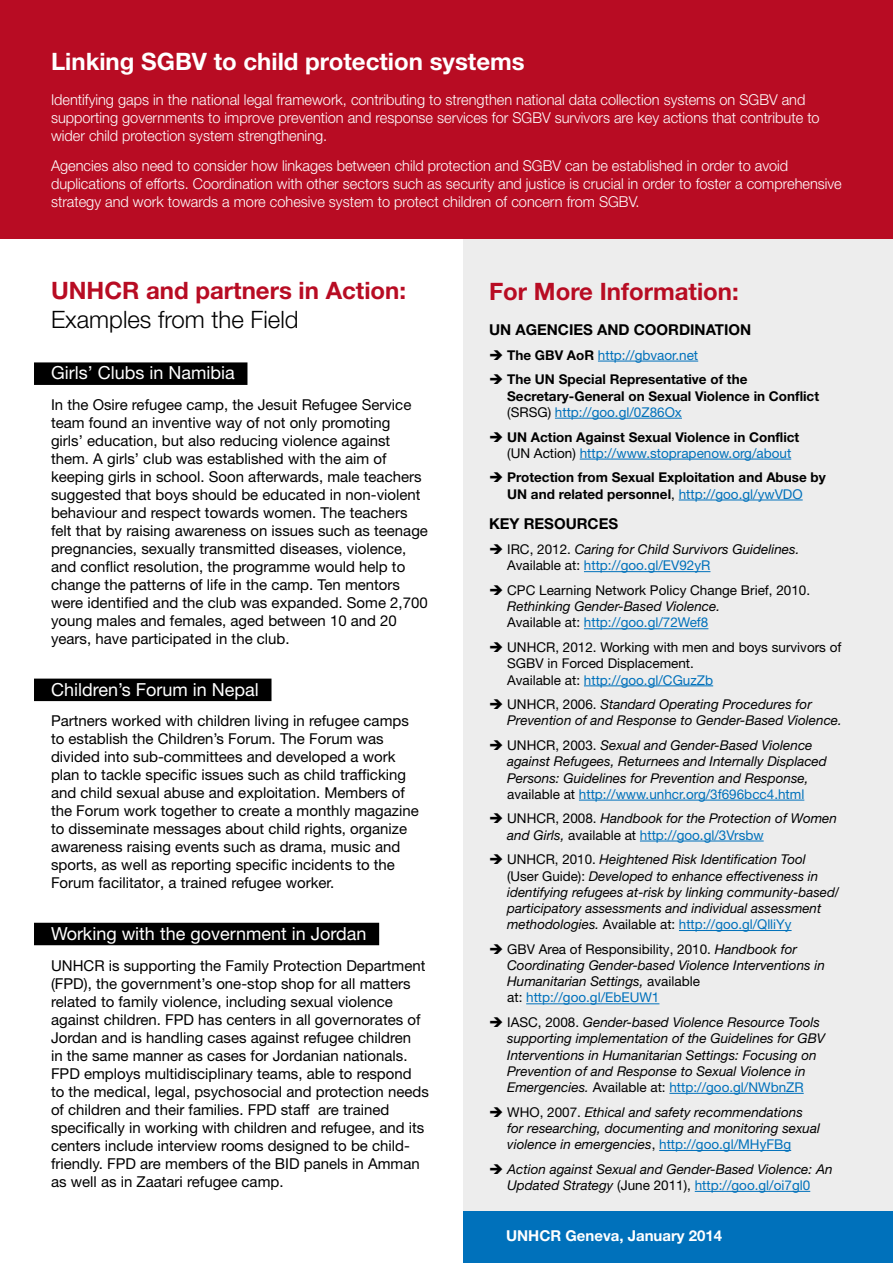
<style>
.page{position:relative;width:893px;height:1263px;background:#fff}
.page>*{position:absolute;margin:0;border:0;box-sizing:border-box;transform-origin:0 0}
.t1{font:700 24px "Helvetica Neue CE";color:#b80c23}
.t2{font:700 24px "Helvetica Neue CE";color:#fff}
.t3{font:300 24px "Helvetica Neue CE";color:#000}
.t4{font:18px "Helvetica Neue CE";color:#fff}
.t5{font:15px/18px "Helvetica Neue CE";color:#000}
.t6{font:300 15px/18px "Helvetica Neue CE";color:#fff}
.t7{font:700 15px "Helvetica Neue CE";color:#000}
.t8{font:700 15px "Helvetica Neue CE";color:#fff}
.t9{font:italic 13.5px/16.2px "Helvetica Neue CE";color:#000}
.t10{font:700 13.5px/16.2px "Helvetica Neue CE";color:#000}
.t11{font:13.5px/16.2px "Helvetica Neue CE";color:#000}
.t12{font:13.5px "Helvetica Neue CE";color:#0071bb}
.s1{color:#000}
.s2{font-weight:700;color:#000}
.s3{font-weight:400}
.s4{font-weight:400;color:#0071bb}
.s5{font-style:normal}
.s6{font-style:normal;color:#0071bb}
.s7{font-style:italic}
.s8{color:#0071bb}
</style>
<div class="page">
<div style="left:463px;top:239px;width:430px;height:976px;background:#ededed"></div>
<hr style="left:598px;top:361px;width:100px;height:1px;background:#0071bb">
<hr style="left:555px;top:418px;width:127px;height:1px;background:#0071bb">
<hr style="left:580px;top:459px;width:211px;height:1px;background:#0071bb">
<hr style="left:679px;top:500px;width:124px;height:1px;background:#0071bb">
<hr style="left:584px;top:571px;width:126px;height:1px;background:#0071bb">
<hr style="left:584px;top:628px;width:124px;height:1px;background:#0071bb">
<hr style="left:584px;top:685px;width:129px;height:1px;background:#0071bb">
<hr style="left:579px;top:800px;width:225px;height:1px;background:#0071bb">
<hr style="left:640px;top:841px;width:124px;height:1px;background:#0071bb">
<hr style="left:679px;top:930px;width:113px;height:1px;background:#0071bb">
<hr style="left:526px;top:1003px;width:133px;height:1px;background:#0071bb">
<hr style="left:669px;top:1093px;width:135px;height:1px;background:#0071bb">
<hr style="left:659px;top:1150px;width:132px;height:1px;background:#0071bb">
<hr style="left:695px;top:1191px;width:115px;height:1px;background:#0071bb">
<div style="left:463px;top:1212px;width:430px;height:51px;background:#0071bb"></div>
<div style="left:34px;top:362px;width:213px;height:23px;background:#000"></div>
<div style="left:34px;top:679px;width:237px;height:22px;background:#000"></div>
<div style="left:34px;top:923px;width:345px;height:22px;background:#000"></div>
<div style="left:0;top:0;width:893px;height:238px;background:#b80c23"></div>
<h1 class="t2" style="left:51px;top:46px;width:475px">Linking SGBV to child protection systems</h1>
<p class="t6" style="left:51px;top:91px;width:770px">Identifying gaps in the national legal framework, contributing to strengthen national data collection systems on SGBV and supporting governments to improve prevention and response services for SGBV survivors are key actions that contribute to wider child protection system strengthening.</p>
<p class="t6" style="left:51px;top:157px;width:792px">Agencies also need to consider how linkages between child protection and SGBV can be established in order to avoid duplications of efforts. Coordination with other sectors such as security and justice is crucial in order to foster a comprehensive strategy and work towards a more cohesive system to protect children of concern from SGBV.</p>
<h1 class="t1" style="left:51px;top:276px;width:357px">UNHCR and partners in Action:</h1>
<h1 class="t3" style="left:51px;top:305px;width:249px">Examples from the Field</h1>
<p class="t4" style="left:51px;top:362px;width:185px">Girls’ Clubs in Namibia</p>
<p class="t5" style="left:51px;top:396px;width:378px">In the Osire refugee camp, the Jesuit Refugee Service team found an inventive way of not only promoting<br>girls’ education, but also reducing violence against them. A girls’ club was established with the aim of keeping girls in school. Soon afterwards, male teachers suggested that boys should be educated in non-violent behaviour and respect towards women. The teachers felt that by raising awareness on issues such as teenage pregnancies, sexually transmitted diseases, violence, and conflict resolution, the programme would help to change the patterns of life in the camp. Ten mentors were identified and the club was expanded. Some 2,700 young males and females, aged between 10 and 20 years, have participated in the club.</p>
<p class="t4" style="left:51px;top:678px;width:209px">Children’s Forum in Nepal</p>
<p class="t5" style="left:51px;top:712px;width:369px">Partners worked with children living in refugee camps to establish the Children’s Forum. The Forum was divided into sub-committees and developed a work plan to tackle specific issues such as child trafficking and child sexual abuse and exploitation. Members of the Forum work together to create a monthly magazine to disseminate messages about child rights, organize awareness raising events such as drama, music and sports, as well as reporting specific incidents to the Forum facilitator, a trained refugee worker.</p>
<p class="t4" style="left:51px;top:922px;width:317px">Working with the government in Jordan</p>
<p class="t5" style="left:51px;top:956px;width:379px">UNHCR is supporting the Family Protection Department (FPD), the government’s one-stop shop for all matters related to family violence, including sexual violence against children. FPD has centers in all governorates of Jordan and is handling cases against refugee children<br>in the same manner as cases for Jordanian nationals.<br>FPD employs multidisciplinary teams, able to respond<br>to the medical, legal, psychosocial and protection needs of children and their families. FPD staff are trained specifically in working with children and refugee, and its centers include interview rooms designed to be child&shy;friendly. FPD are members of the BID panels in Amman as well as in Zaatari refugee camp.</p>
<h1 class="t1" style="left:489px;top:277px;width:251px">For More Information:</h1>
<p class="t7" style="left:489px;top:320px;width:264px">UN AGENCIES AND COORDINATION</p>
<p class="t12" style="left:489px;top:347px;width:211px"><span class="s1">➔</span> <span class="s2">The GBV AoR</span> http://gbvaor.net</p>
<p class="t10" style="left:507px;top:372px;width:313px;text-indent:-18px">➔ The UN Special Representative of the<br>Secretary-General on Sexual Violence in Conflict <span class="s3">(SRSG)</span> <span class="s4">http://goo.gl/0Z86Ox</span></p>
<p class="t10" style="left:507px;top:429px;width:294px;text-indent:-18px">➔ UN Action Against Sexual Violence in Conflict <span class="s3">(UN Action)</span> <span class="s4">http://www.stoprapenow.org/about</span></p>
<p class="t10" style="left:489px;top:470px;width:338px;text-align:center">➔ Protection from Sexual Exploitation and Abuse by<br>UN and related personnel<span class="s3">,</span> <span class="s4">http://goo.gl/ywVDO</span></p>
<p class="t7" style="left:489px;top:515px;width:131px">KEY RESOURCES</p>
<p class="t9" style="left:507px;top:542px;width:294px;text-indent:-18px">➔ <span class="s5">IRC, 2012.</span> Caring for Child Survivors Guidelines.<br><span class="s5">Available at:</span> <span class="s6">http://goo.gl/EV92yR</span></p>
<p class="t11" style="left:507px;top:582px;width:305px;text-indent:-18px">➔ CPC Learning Network Policy Change Brief, 2010.<br><span class="s7">Rethinking Gender-Based Violence.<br></span>Available at: <span class="s8">http://goo.gl/72Wef8</span></p>
<p class="t11" style="left:507px;top:639px;width:336px;text-indent:-18px">➔ UNHCR, 2012. Working with men and boys survivors of<br>SGBV in Forced Displacement.<br>Available at: <span class="s8">http://goo.gl/CGuzZb</span></p>
<p class="t9" style="left:507px;top:697px;width:336px;text-indent:-18px">➔ <span class="s5">UNHCR, 2006.</span> Standard Operating Procedures for<br>Prevention of and Response to Gender-Based Violence.</p>
<p class="t9" style="left:507px;top:738px;width:321px;text-indent:-18px">➔ <span class="s5">UNHCR, 2003.</span> Sexual and Gender-Based Violence against Refugees, Returnees and Internally Displaced Persons: Guidelines for Prevention and Response, <span class="s5">available at</span> <span class="s6">http://www.unhcr.org/3f696bcc4.html</span></p>
<p class="t9" style="left:507px;top:811px;width:331px;text-indent:-18px">➔ <span class="s5">UNHCR, 2008.</span> Handbook for the Protection of Women and Girls, <span class="s5">available at</span> <span class="s6">http://goo.gl/3Vrsbw</span></p>
<p class="t9" style="left:507px;top:852px;width:334px;text-indent:-18px">➔ <span class="s5">UNHCR, 2010.</span> Heightened Risk Identification Tool <span class="s5">(User Guide):</span> Developed to enhance effectiveness in identifying refugees at-risk by linking community-based/ participatory assessments and individual assessment methodologies. <span class="s5">Available at:</span> <span class="s6">http://goo.gl/QlliYy</span></p>
<p class="t9" style="left:507px;top:941px;width:319px;text-indent:-18px">➔ <span class="s5">GBV Area of Responsibility, 2010.</span> Handbook for Coordinating Gender-based Violence Interventions in Humanitarian Settings, <span class="s5">available<br>at:</span> <span class="s6">http://goo.gl/EbEUW1</span></p>
<p class="t9" style="left:507px;top:1015px;width:320px;text-indent:-18px">➔ <span class="s5">IASC, 2008.</span> Gender-based Violence Resource Tools supporting implementation of the Guidelines for GBV Interventions in Humanitarian Settings: Focusing on Prevention of and Response to Sexual Violence in Emergencies. <span class="s5">Available at:</span> <span class="s6">http://goo.gl/NWbnZR</span></p>
<p class="t9" style="left:507px;top:1104px;width:314px;text-indent:-18px">➔ <span class="s5">WHO, 2007.</span> Ethical and safety recommendations for researching, documenting and monitoring sexual violence in emergencies<span class="s5">,</span> <span class="s6">http://goo.gl/MHyFBg</span></p>
<p class="t9" style="left:489px;top:1161px;width:345px;text-align:center">➔ Action against Sexual and Gender-Based Violence: An<br>Updated Strategy <span class="s5">(June 2011),</span> <span class="s6">http://goo.gl/oi7gl0</span></p>
<p class="t8" style="left:506px;top:1226px;width:218px">UNHCR Geneva, January 2014</p>
</div>
